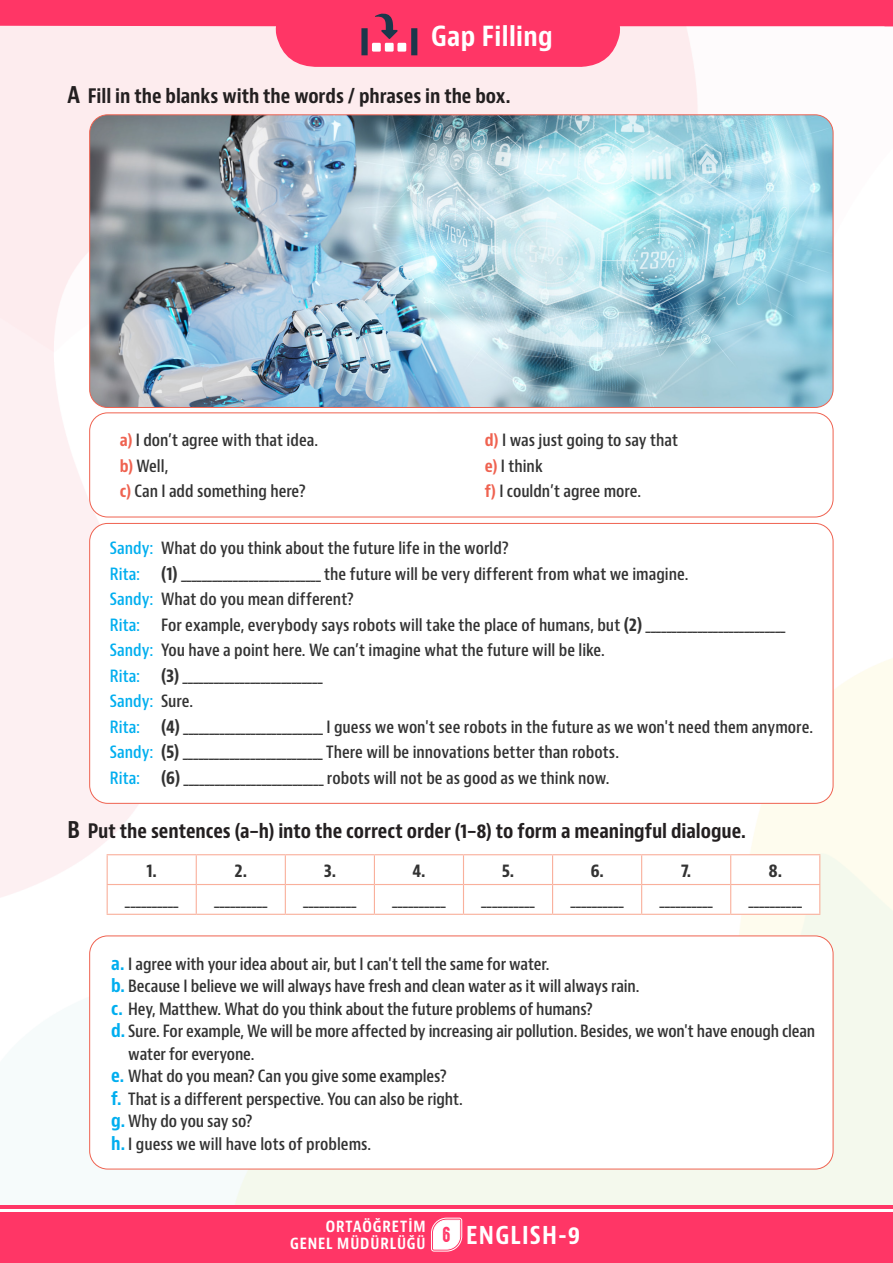
<style>
.page{position:relative;width:893px;height:1263px;background:#fff}
.page>*{position:absolute;margin:0;border:0;box-sizing:border-box;transform-origin:0 0}
.etkinlikadı{font:700 condensed 27px "Bernino Sans";letter-spacing:.015em;color:#fff}
.t1{font:700 condensed 24px "Bernino Sans";letter-spacing:.05em;color:#fff}
.alt_bashlık{font:700 condensed 19.5px "Bernino Sans";letter-spacing:-.005em;color:#231f20}
.coktansecmeli_madde{font:700 condensed 18px "Bernino Sans";color:#333}
.coktansecmeli_madde-2{font:600 condensed 16.5px/22.5px "Bernino Sans";letter-spacing:-.005em;color:#333}
.coktansecmeli_madde-3{font:600 condensed 16.5px "Bernino Sans";letter-spacing:.005em;color:#00aeef}
.t2{font:700 condensed 15px/17.2px "Bernino Sans";letter-spacing:.06em;color:#fff;text-align:right}
.s1{font-size:22.5px}
.s2{font-weight:700;color:#ef6250}
.s3{color:#00aeef}
.s4{font-weight:700;font-size:18px}
.s5{color:#333}
.s6{font-weight:700;font-size:18px;color:#00aeef}
.s7{font-family:"High Voltage Rough";font-weight:400;font-stretch:normal;font-size:19.5px;color:#ff3666}
</style>
<div class="page">
<img style="left:0;top:74px;width:606px;height:1131px">
<img style="left:606px;top:67px;width:287px;height:1138px">
<hr style="left:0;top:1205px;width:893px;height:4px;background:#ff3666">
<div style="left:0;top:1212px;width:893px;height:51px;background:#ff3666"></div>
<svg style="left:0;top:0;width:893px;height:67px;background:#fe819e"></svg>
<hr style="left:107px;top:854px;width:89px;height:1px;background:#f9b09c">
<hr style="left:196px;top:854px;width:89px;height:1px;background:#f9b09c">
<hr style="left:285px;top:854px;width:89px;height:1px;background:#f9b09c">
<hr style="left:374px;top:854px;width:89px;height:1px;background:#f9b09c">
<hr style="left:463px;top:854px;width:90px;height:1px;background:#f9b09c">
<hr style="left:553px;top:854px;width:89px;height:1px;background:#f9b09c">
<hr style="left:642px;top:854px;width:89px;height:1px;background:#f9b09c">
<hr style="left:731px;top:854px;width:89px;height:1px;background:#f9b09c">
<svg style="left:107px;top:855px;width:713px;height:59px"></svg>
<hr style="left:107px;top:914px;width:89px;height:1px;background:#f9b09c">
<hr style="left:196px;top:914px;width:89px;height:1px;background:#f9b09c">
<hr style="left:285px;top:914px;width:89px;height:1px;background:#f9b09c">
<hr style="left:374px;top:914px;width:89px;height:1px;background:#f9b09c">
<hr style="left:463px;top:914px;width:90px;height:1px;background:#f9b09c">
<hr style="left:553px;top:914px;width:89px;height:1px;background:#f9b09c">
<hr style="left:642px;top:914px;width:89px;height:1px;background:#f9b09c">
<hr style="left:731px;top:914px;width:89px;height:1px;background:#f9b09c">
<svg style="left:430px;top:1217px;width:33px;height:35px"></svg>
<img style="left:90px;top:115px;width:743px;height:292px">
<div style="left:90px;top:523px;width:743px;height:280px;background:#fff;border-radius:18px"></div>
<div style="left:90px;top:413px;width:743px;height:104px;background:#fff;border-radius:18px"></div>
<div style="left:89px;top:412px;width:744px;height:105px;border:1px solid #ef6250;border-radius:18px"></div>
<div style="left:90px;top:936px;width:743px;height:233px;background:#fff;border-radius:18px"></div>
<div style="left:89px;top:935px;width:744px;height:234px;border:1px solid #ef6250;border-radius:18px"></div>
<svg style="left:361px;top:13px;width:56px;height:42px;background:#ca496e"></svg>
<p class="etkinlikadı" style="left:431px;top:20px;width:123px">Gap Filling</p>
<p class="alt_bashlık" style="left:67px;top:84px;width:444px"><span class="s1">A</span> Fill in the blanks with the words / phrases in the box.</p>
<p class="coktansecmeli_madde-2" style="left:120px;top:429px;width:200px"><span class="s2">a)</span> I don’t agree with that idea.</p>
<p class="coktansecmeli_madde-2" style="left:120px;top:455px;width:50px"><span class="s2">b)</span> Well,</p>
<p class="coktansecmeli_madde-2" style="left:120px;top:480px;width:187px"><span class="s2">c)</span> Can I add something here?</p>
<p class="coktansecmeli_madde-2" style="left:485px;top:429px;width:195px"><span class="s2">d)</span> I was just going to say that</p>
<p class="coktansecmeli_madde-2" style="left:485px;top:455px;width:59px"><span class="s2">e)</span> I think</p>
<p class="coktansecmeli_madde-2" style="left:485px;top:480px;width:158px"><span class="s2">f)</span> I couldn’t agree more.</p>
<p class="coktansecmeli_madde-2" style="left:110px;top:537px;width:400px"><span class="s3">Sandy:</span> What do you think about the future life in the world?</p>
<p class="coktansecmeli_madde-2" style="left:110px;top:563px;width:580px"><span class="s3">Rita:</span> <span class="s4">(1)</span> ___________________________ the future will be very different from what we imagine.</p>
<p class="coktansecmeli_madde-2" style="left:110px;top:588px;width:245px"><span class="s3">Sandy:</span> What do you mean different?</p>
<p class="coktansecmeli_madde-3" style="left:110px;top:615px;width:32px">Rita:</p>
<p class="coktansecmeli_madde-2" style="left:161px;top:614px;width:626px">For example, everybody says robots will take the place of humans, but <span class="s4">(2)</span> ___________________________</p>
<p class="coktansecmeli_madde-2" style="left:110px;top:639px;width:497px"><span class="s3">Sandy:</span> You have a point here. We can’t imagine what the future will be like.</p>
<p class="coktansecmeli_madde-2" style="left:110px;top:665px;width:214px"><span class="s3">Rita:</span> <span class="s4">(3)</span> ___________________________</p>
<p class="coktansecmeli_madde-3" style="left:110px;top:691px;width:85px">Sandy: <span class="s5">Sure.</span></p>
<p class="coktansecmeli_madde-2" style="left:110px;top:716px;width:705px"><span class="s3">Rita:</span> <span class="s4">(4)</span> ___________________________ I guess we won't see robots in the future as we won't need them anymore.</p>
<p class="coktansecmeli_madde-2" style="left:110px;top:741px;width:511px"><span class="s3">Sandy:</span> <span class="s4">(5)</span> ___________________________ There will be innovations better than robots.</p>
<p class="coktansecmeli_madde-2" style="left:110px;top:767px;width:501px"><span class="s3">Rita:</span> <span class="s4">(6)</span> ___________________________ robots will not be as good as we think now.</p>
<p class="alt_bashlık" style="left:67px;top:819px;width:680px"><span class="s1">B</span> Put the sentences (a–h) into the correct order (1–8) to form a meaningful dialogue.</p>
<p class="coktansecmeli_madde" style="left:146px;top:859px;width:12px">1.</p>
<p class="coktansecmeli_madde" style="left:234px;top:859px;width:14px">2.</p>
<p class="coktansecmeli_madde" style="left:324px;top:859px;width:14px">3.</p>
<p class="coktansecmeli_madde" style="left:412px;top:859px;width:15px">4.</p>
<p class="coktansecmeli_madde" style="left:502px;top:859px;width:14px">5.</p>
<p class="coktansecmeli_madde" style="left:590px;top:859px;width:15px">6.</p>
<p class="coktansecmeli_madde" style="left:681px;top:859px;width:12px">7.</p>
<p class="coktansecmeli_madde" style="left:768px;top:859px;width:15px">8.</p>
<p class="coktansecmeli_madde-2" style="left:125px;top:889px;width:55px">__________</p>
<p class="coktansecmeli_madde-2" style="left:214px;top:889px;width:55px">__________</p>
<p class="coktansecmeli_madde-2" style="left:303px;top:889px;width:55px">__________</p>
<p class="coktansecmeli_madde-2" style="left:392px;top:889px;width:55px">__________</p>
<p class="coktansecmeli_madde-2" style="left:481px;top:889px;width:55px">__________</p>
<p class="coktansecmeli_madde-2" style="left:570px;top:889px;width:55px">__________</p>
<p class="coktansecmeli_madde-2" style="left:659px;top:889px;width:55px">__________</p>
<p class="coktansecmeli_madde-2" style="left:748px;top:889px;width:55px">__________</p>
<p class="coktansecmeli_madde-2" style="left:111px;top:953px;width:440px"><span class="s6">a.</span> I agree with your idea about air, but I can't tell the same for water.</p>
<p class="coktansecmeli_madde-2" style="left:111px;top:975px;width:530px"><span class="s6">b.</span> Because I believe we will always have fresh and clean water as it will always rain.</p>
<p class="coktansecmeli_madde-2" style="left:111px;top:998px;width:483px"><span class="s6">c.</span> Hey, Matthew. What do you think about the future problems of humans?</p>
<p class="coktansecmeli_madde-2" style="left:128px;top:1020px;width:688px;text-indent:-17px"><span class="s6">d.</span> Sure. For example, We will be more affected by increasing air pollution. Besides, we won't have enough clean water for everyone.</p>
<p class="coktansecmeli_madde-2" style="left:111px;top:1065px;width:337px"><span class="s6">e.</span> What do you mean? Can you give some examples?</p>
<p class="coktansecmeli_madde-2" style="left:111px;top:1088px;width:353px"><span class="s6">f.</span> That is a different perspective. You can also be right.</p>
<p class="coktansecmeli_madde-2" style="left:111px;top:1110px;width:143px"><span class="s6">g.</span> Why do you say so?</p>
<p class="coktansecmeli_madde-2" style="left:111px;top:1133px;width:261px"><span class="s6">h.</span> I guess we will have lots of problems.</p>
<p class="t2" style="left:290px;top:1218px;width:137px">ORTAÖĞRETİM<br>GENEL MÜDÜRLÜĞÜ</p>
<h2 class="t1" style="left:442px;top:1221px;width:140px"><span class="s7">6</span> ENGLISH-9</h2>
</div>
